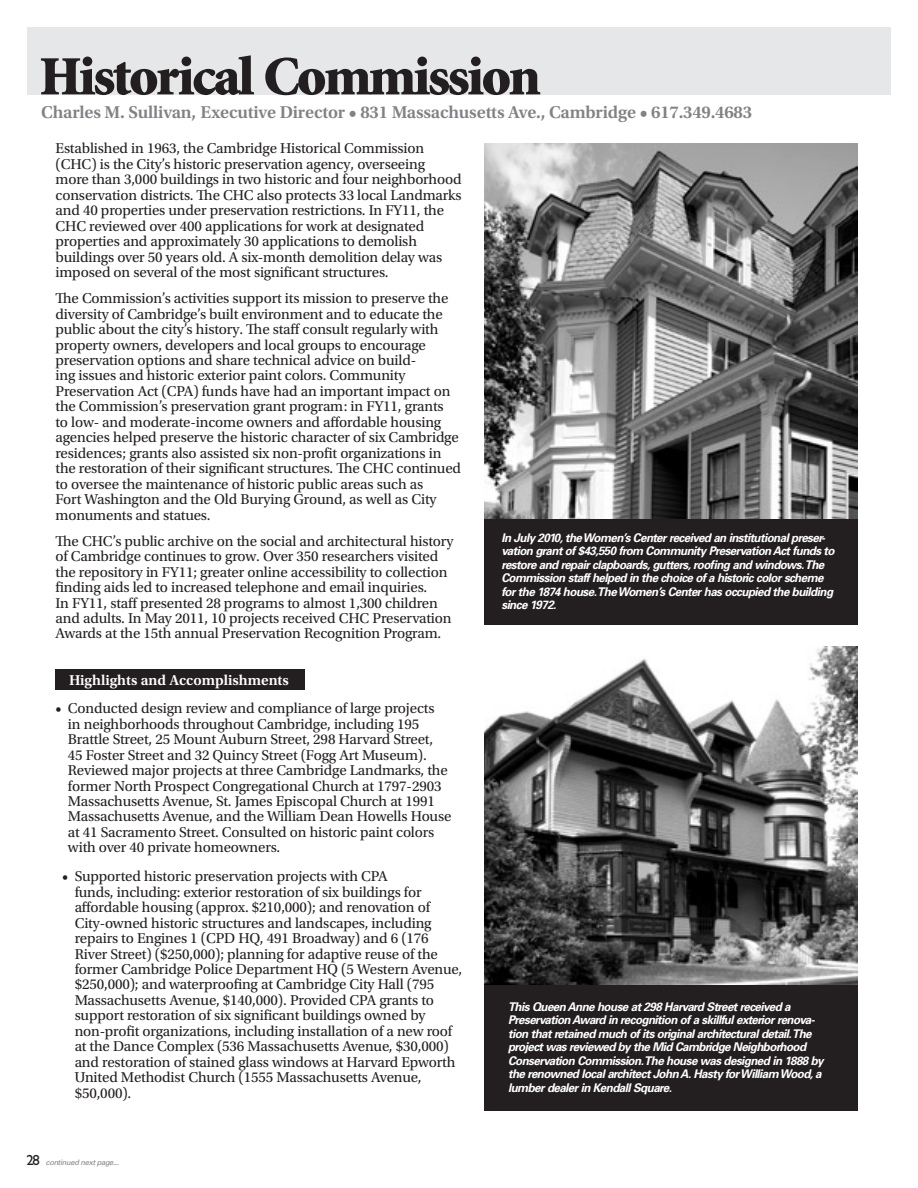
<style>
.page{position:relative;width:918px;height:1188px;background:#fff}
.page>*{position:absolute;margin:0;border:0;box-sizing:border-box;transform-origin:0 0}
.t1{font:900 55.5px "Minion Std";letter-spacing:-.04em;color:#231f20}
.t2{font:600 18px "Utopia Std";letter-spacing:-.01em;color:#808285}
.t3{font:15px/15.5px "Utopia Std";letter-spacing:-.01em;color:#231f20}
.t4{font:600 15px "Utopia Std";color:#fff}
.t5{font:14.7px "Gill Sans";color:#231f20}
.t6{font:italic 700 12px/13.5px "Univers";letter-spacing:-.05em;color:#fff}
.t7{font:italic 7.5px "Univers";letter-spacing:-.04em;color:#808285}
</style>
<div class="page">
<div style="left:27px;top:27px;width:864px;height:68px;background:#e6e7e9"></div>
<img style="left:484px;top:144px;width:373px;height:375px">
<div style="left:484px;top:519px;width:373px;height:105px;background:#231f20"></div>
<div style="left:56px;top:670px;width:249px;height:20px;background:#231f20"></div>
<img style="left:484px;top:646px;width:373px;height:339px">
<div style="left:484px;top:985px;width:373px;height:125px;background:#231f20"></div>
<h1 class="t1" style="left:39px;top:49px;width:503px">Historical Commission</h1>
<p class="t2" style="left:41px;top:102px;width:712px">Charles M. Sullivan, Executive Director • 831 Massachusetts Ave., Cambridge • 617.349.4683</p>
<p class="t3" style="left:56px;top:141px;width:408px">Established in 1963, the Cambridge Historical Commission (CHC) is the City’s historic preservation agency, overseeing more than 3,000 buildings in two historic and four neighborhood conservation districts. The CHC also protects 33 local Landmarks and 40 properties under preservation restrictions. In FY11, the CHC reviewed over 400 applications for work at designated properties and approximately 30 applications to demolish buildings over 50 years old. A six-month demolition delay was imposed on several of the most significant structures.</p>
<p class="t3" style="left:56px;top:291px;width:407px">The Commission’s activities support its mission to preserve the diversity of Cambridge’s built environment and to educate the public about the city’s history. The staff consult regularly with property owners, developers and local groups to encourage preservation options and share technical advice on build-<br>ing issues and historic exterior paint colors. Community Preservation Act (CPA) funds have had an important impact on the Commission’s preservation grant program: in FY11, grants<br>to low- and moderate-income owners and affordable housing agencies helped preserve the historic character of six Cambridge residences; grants also assisted six non-profit organizations in the restoration of their significant structures. The CHC continued to oversee the maintenance of historic public areas such as<br>Fort Washington and the Old Burying Ground, as well as City monuments and statues.</p>
<p class="t3" style="left:56px;top:533px;width:400px">The CHC’s public archive on the social and architectural history of Cambridge continues to grow. Over 350 researchers visited the repository in FY11; greater online accessibility to collection finding aids led to increased telephone and email inquiries.<br>In FY11, staff presented 28 programs to almost 1,300 children and adults. In May 2011, 10 projects received CHC Preservation Awards at the 15th annual Preservation Recognition Program.</p>
<p class="t4" style="left:69px;top:672px;width:221px">Highlights and Accomplishments</p>
<p class="t3" style="left:68px;top:701px;width:385px;text-indent:-12px">• Conducted design review and compliance of large projects<br>in neighborhoods throughout Cambridge, including 195<br>Brattle Street, 25 Mount Auburn Street, 298 Harvard Street, 45 Foster Street and 32 Quincy Street (Fogg Art Museum).<br>Reviewed major projects at three Cambridge Landmarks, the former North Prospect Congregational Church at 1797-2903<br>Massachusetts Avenue, St. James Episcopal Church at 1991<br>Massachusetts Avenue, and the William Dean Howells House at 41 Sacramento Street. Consulted on historic paint colors with over 40 private homeowners.</p>
<p class="t3" style="left:75px;top:869px;width:389px;text-indent:-12px">• Supported historic preservation projects with CPA<br>funds, including: exterior restoration of six buildings for affordable housing (approx. $210,000); and renovation of City-owned historic structures and landscapes, including repairs to Engines 1 (CPD HQ, 491 Broadway) and 6 (176<br>River Street) ($250,000); planning for adaptive reuse of the former Cambridge Police Department HQ (5 Western Avenue, $250,000); and waterproofing at Cambridge City Hall (795<br>Massachusetts Avenue, $140,000). Provided CPA grants to support restoration of six significant buildings owned by non-profit organizations, including installation of a new roof at the Dance Complex (536 Massachusetts Avenue, $30,000) and restoration of stained glass windows at Harvard Epworth United Methodist Church (1555 Massachusetts Avenue, $50,000).</p>
<p class="t5" style="left:26px;top:1152px;width:15px">28</p>
<p class="t7" style="left:46px;top:1158px;width:74px">continued next page...</p>
<p class="t6" style="left:501px;top:530px;width:335px">In July 2010, the Women’s Center received an institutional preser&shy;vation grant of $43,550 from Community Preservation Act funds to restore and repair clapboards, gutters, roofing and windows. The Commission staff helped in the choice of a historic color scheme for the 1874 house. The Women’s Center has occupied the building since 1972.</p>
<p class="t6" style="left:508px;top:999px;width:317px">This Queen Anne house at 298 Harvard Street received a Preservation Award in recognition of a skillful exterior renova&shy;tion that retained much of its original architectural detail. The project was reviewed by the Mid Cambridge Neighborhood Conservation Commission. The house was designed in 1888 by the renowned local architect John A. Hasty for William Wood, a lumber dealer in Kendall Square.</p>
</div>
